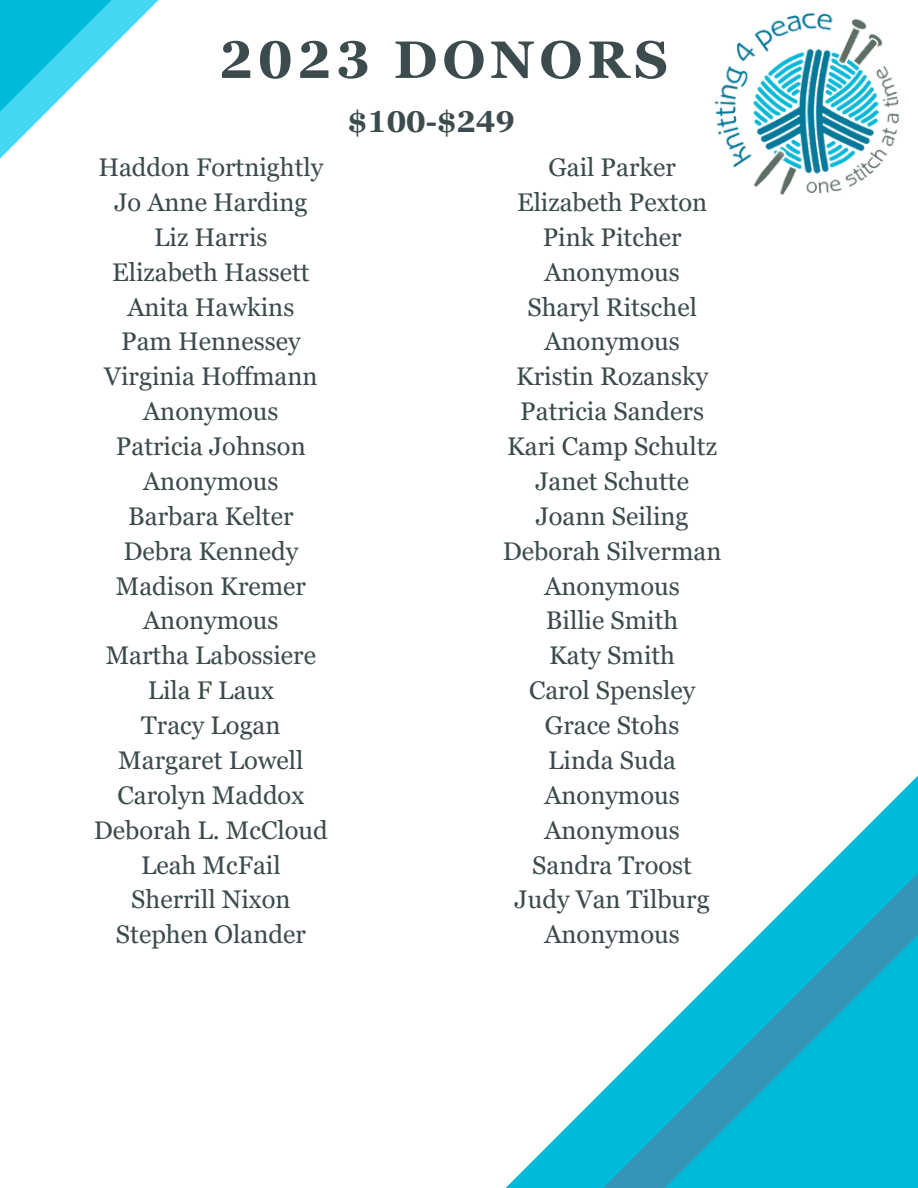
<style>
.page{position:relative;width:918px;height:1188px;background:#fff}
.page>*{position:absolute;margin:0;border:0;box-sizing:border-box;transform-origin:0 0}
.t1{font:700 52.5px "Georgia Pro";letter-spacing:.095em;color:#3c4b4e}
.t2{font:700 30px "Georgia Pro";color:#3c4b4e}
.t3{font:25.5px "Georgia Pro";color:#3c4b4e}
</style>
<div class="page">
<svg style="left:505px;top:775px;width:413px;height:413px"></svg>
<svg style="left:0;top:0;width:92px;height:159px"></svg>
<img style="left:714px;top:13px;width:186px;height:182px">
<svg style="left:563px;top:933px;width:355px;height:255px;fill:#00bbd7"></svg>
<h1 class="t1" style="left:219px;top:30px;width:451px">2023 DONORS</h1>
<h2 class="t3" style="left:98px;top:153px;width:227px">Haddon Fortnightly</h2>
<p class="t3" style="left:114px;top:188px;width:194px">Jo Anne Harding</p>
<p class="t3" style="left:154px;top:222px;width:115px">Liz Harris</p>
<p class="t3" style="left:112px;top:257px;width:199px">Elizabeth Hassett</p>
<p class="t3" style="left:127px;top:292px;width:169px">Anita Hawkins</p>
<p class="t3" style="left:121px;top:327px;width:181px">Pam Hennessey</p>
<p class="t3" style="left:104px;top:362px;width:215px">Virginia Hoffmann</p>
<p class="t3" style="left:143px;top:397px;width:137px">Anonymous</p>
<p class="t3" style="left:116px;top:432px;width:191px">Patricia Johnson</p>
<p class="t3" style="left:143px;top:467px;width:137px">Anonymous</p>
<p class="t3" style="left:128px;top:501px;width:167px">Barbara Kelter</p>
<p class="t3" style="left:124px;top:536px;width:176px">Debra Kennedy</p>
<p class="t3" style="left:116px;top:571px;width:192px">Madison Kremer</p>
<p class="t3" style="left:143px;top:606px;width:137px">Anonymous</p>
<p class="t3" style="left:106px;top:641px;width:212px">Martha Labossiere</p>
<p class="t3" style="left:148px;top:676px;width:128px">Lila F Laux</p>
<p class="t3" style="left:141px;top:711px;width:141px">Tracy Logan</p>
<p class="t3" style="left:118px;top:746px;width:187px">Margaret Lowell</p>
<p class="t3" style="left:117px;top:780px;width:188px">Carolyn Maddox</p>
<p class="t3" style="left:94px;top:815px;width:236px">Deborah L. McCloud</p>
<p class="t3" style="left:141px;top:850px;width:141px">Leah McFail</p>
<p class="t3" style="left:131px;top:885px;width:161px">Sherrill Nixon</p>
<p class="t3" style="left:116px;top:920px;width:191px">Stephen Olander</p>
<p class="t2" style="left:348px;top:104px;width:168px">$100-$249</p>
<p class="t3" style="left:548px;top:153px;width:129px">Gail Parker</p>
<p class="t3" style="left:517px;top:188px;width:192px">Elizabeth Pexton</p>
<p class="t3" style="left:543px;top:222px;width:140px">Pink Pitcher</p>
<p class="t3" style="left:544px;top:257px;width:137px">Anonymous</p>
<p class="t3" style="left:527px;top:292px;width:171px">Sharyl Ritschel</p>
<p class="t3" style="left:544px;top:327px;width:137px">Anonymous</p>
<p class="t3" style="left:516px;top:362px;width:194px">Kristin Rozansky</p>
<p class="t3" style="left:520px;top:397px;width:185px">Patricia Sanders</p>
<p class="t3" style="left:507px;top:432px;width:211px">Kari Camp Schultz</p>
<p class="t3" style="left:535px;top:467px;width:155px">Janet Schutte</p>
<p class="t3" style="left:536px;top:501px;width:154px">Joann Seiling</p>
<p class="t3" style="left:503px;top:536px;width:220px">Deborah Silverman</p>
<p class="t3" style="left:544px;top:571px;width:137px">Anonymous</p>
<p class="t3" style="left:546px;top:606px;width:134px">Billie Smith</p>
<p class="t3" style="left:549px;top:641px;width:127px">Katy Smith</p>
<p class="t3" style="left:529px;top:676px;width:168px">Carol Spensley</p>
<p class="t3" style="left:545px;top:711px;width:136px">Grace Stohs</p>
<p class="t3" style="left:548px;top:746px;width:129px">Linda Suda</p>
<p class="t3" style="left:544px;top:780px;width:137px">Anonymous</p>
<p class="t3" style="left:544px;top:815px;width:137px">Anonymous</p>
<p class="t3" style="left:532px;top:850px;width:161px">Sandra Troost</p>
<p class="t3" style="left:515px;top:885px;width:197px">Judy Van Tilburg</p>
<p class="t3" style="left:544px;top:920px;width:137px">Anonymous</p>
</div>
